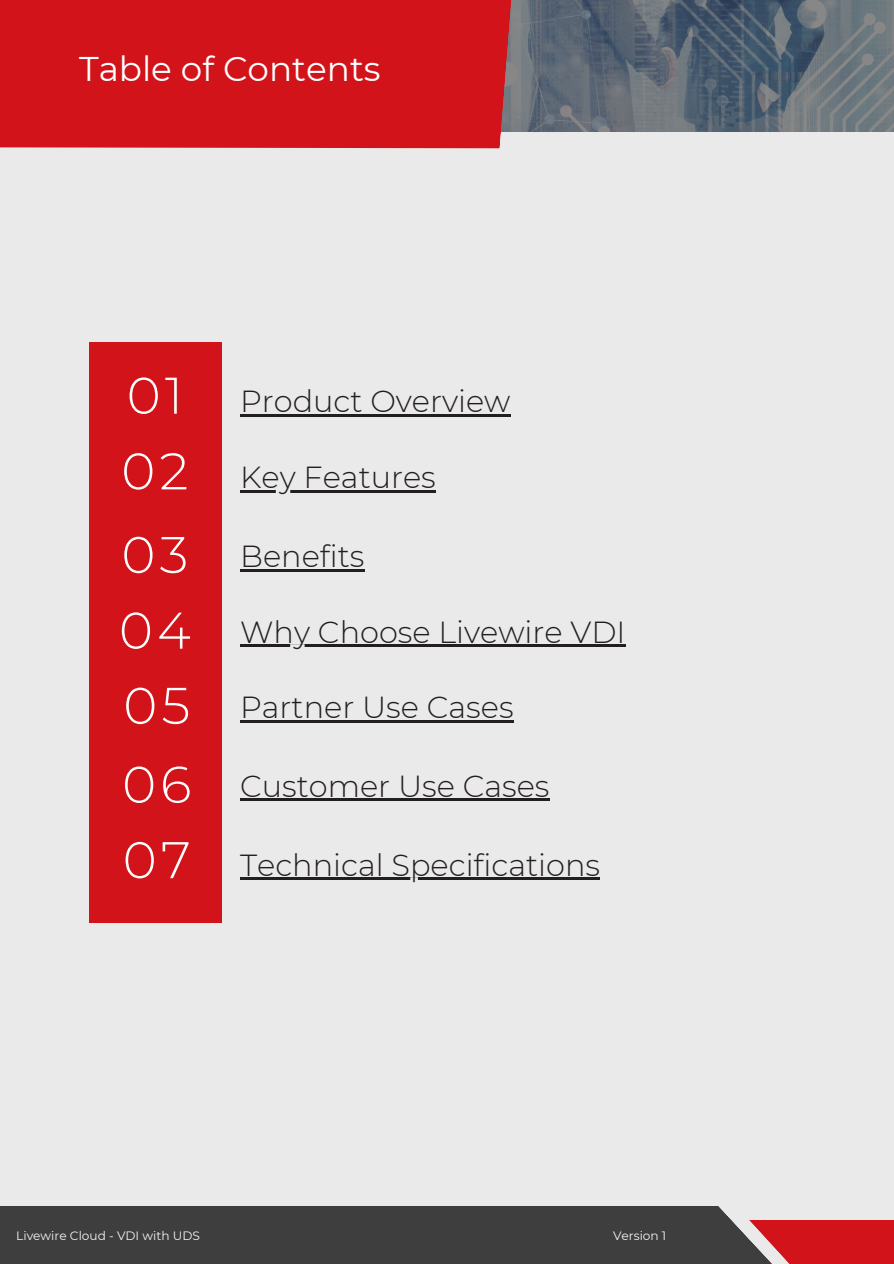
<style>
.page{position:relative;width:894px;height:1264px;background:#fff}
.page>*{position:absolute;margin:0;border:0;box-sizing:border-box;transform-origin:0 0}
.t1{font:300 51.45px "Montserrat";letter-spacing:.08em;color:#fff}
.t2{font:34.2px "Montserrat";color:#fff}
.t3{font:300 30.45px "Montserrat";color:#231f20}
.t4{font:12.15px "Montserrat";color:#f5f5f5}
</style>
<div class="page">
<div style="left:0;top:0;width:893px;height:1263px;background:#eaeaea"></div>
<svg style="left:511px;top:0;width:382px;height:132px"></svg>
<div style="left:0;top:0;width:511px;height:148px;background:#d21319"></div>
<div style="left:89px;top:342px;width:133px;height:580px;background:#d21319"></div>
<hr style="left:240px;top:414px;width:270px;height:2px;background:#231f20">
<hr style="left:240px;top:490px;width:195px;height:2px;background:#231f20">
<hr style="left:240px;top:569px;width:124px;height:2px;background:#231f20">
<hr style="left:240px;top:720px;width:273px;height:2px;background:#231f20">
<hr style="left:240px;top:798px;width:309px;height:3px;background:#231f20">
<div style="left:0;top:1206px;width:767px;height:57px;background:#3e3e3e"></div>
<div style="left:747px;top:1219px;width:146px;height:44px;background:#d21319"></div>
<svg style="left:718px;top:1206px;width:112px;height:57px"></svg>
<hr style="left:240px;top:644px;width:385px;height:3px;background:#231f20">
<hr style="left:240px;top:877px;width:360px;height:3px;background:#231f20">
<h1 class="t2" style="left:79px;top:48px;width:303px">Table of Contents</h1>
<p class="t1" style="left:127px;top:364px;width:58px">01</p>
<p class="t1" style="left:121px;top:439px;width:69px">02</p>
<p class="t1" style="left:121px;top:523px;width:68px">03</p>
<p class="t1" style="left:119px;top:599px;width:73px">04</p>
<p class="t1" style="left:123px;top:674px;width:68px">05</p>
<p class="t1" style="left:122px;top:753px;width:71px">06</p>
<p class="t3" style="left:240px;top:382px;width:272px">Product Overview</p>
<h2 class="t3" style="left:240px;top:458px;width:197px">Key Features</h2>
<h2 class="t3" style="left:240px;top:537px;width:126px">Benefits</h2>
<h2 class="t3" style="left:240px;top:613px;width:386px">Why Choose Livewire VDI</h2>
<h2 class="t3" style="left:240px;top:688px;width:275px">Partner Use Cases</h2>
<h2 class="t3" style="left:240px;top:767px;width:311px">Customer Use Cases</h2>
<p class="t1" style="left:123px;top:828px;width:69px">07</p>
<p class="t3" style="left:240px;top:846px;width:361px">Technical Specifications</p>
<h2 class="t4" style="left:16px;top:1228px;width:185px">Livewire Cloud - VDI with UDS</h2>
<h2 class="t4" style="left:613px;top:1228px;width:55px">Version 1</h2>
</div>
